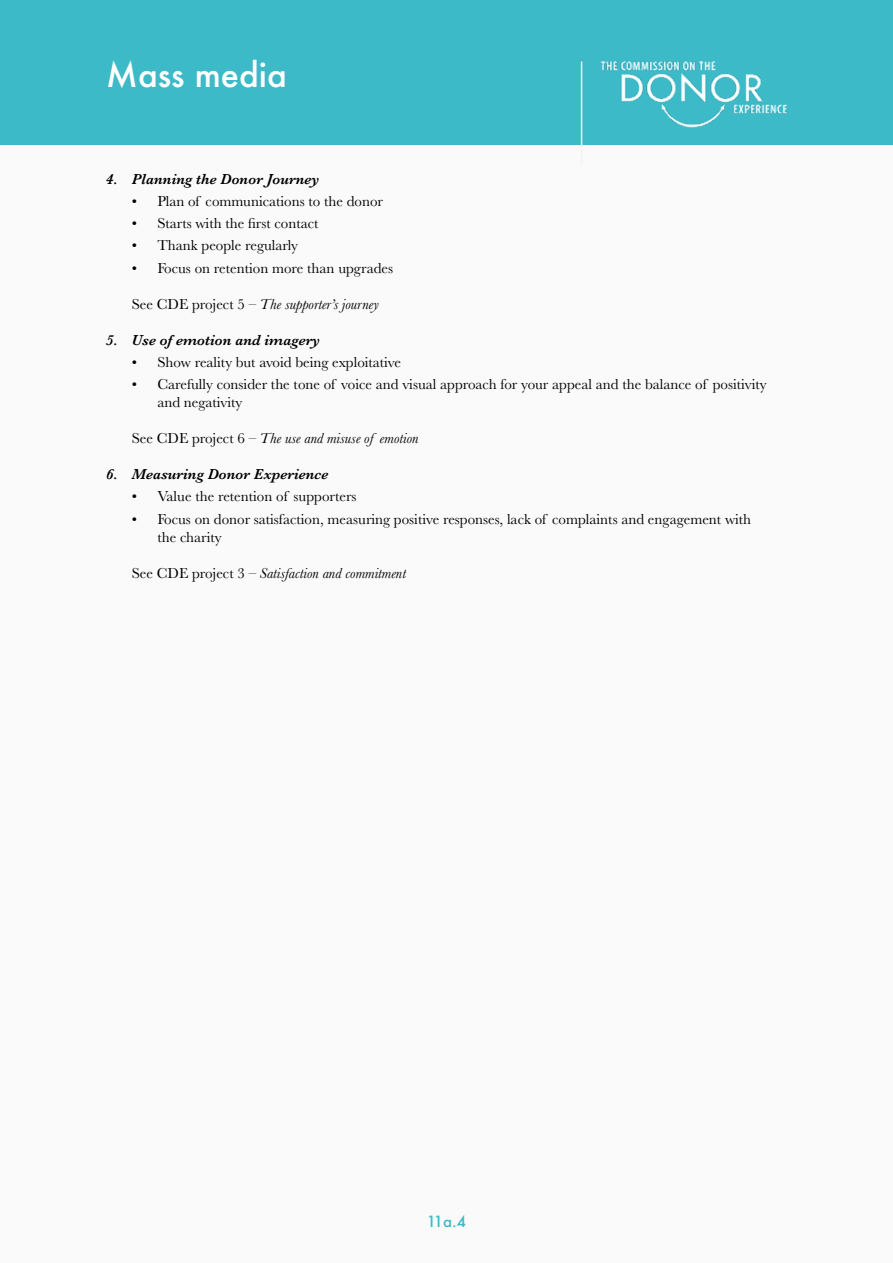
<style>
.page{position:relative;width:893px;height:1263px;background:#f9faf9}
.page>*{position:absolute;margin:0;border:0;box-sizing:border-box;transform-origin:0 0}
.t1{font:500 33px "Futura";color:#fff}
.t2{font:15px/18px "Baskerville";color:#000}
.t3{font:italic 15px "Baskerville";color:#000}
.t4{font:italic 600 15px "Baskerville";color:#000}
.t5{font:500 15px "Futura";color:#3cbac8}
.s1{font-style:normal}
</style>
<div class="page">
<div style="left:0;top:0;width:893px;height:145px;background:#3cbac8"></div>
<img style="left:601px;top:61px;width:187px;height:67px">
<hr style="left:581px;top:61px;width:1px;height:105px;background:#f2f5f2">
<h1 class="t1" style="left:106px;top:52px;width:182px">Mass media</h1>
<p class="t4" style="left:106px;top:169px;width:215px">4. Planning the Donor Journey</p>
<p class="t2" style="left:132px;top:192px;width:253px">• Plan of communications to the donor</p>
<p class="t2" style="left:132px;top:214px;width:188px">• Starts with the first contact</p>
<p class="t2" style="left:132px;top:237px;width:168px">• Thank people regularly</p>
<p class="t2" style="left:132px;top:259px;width:263px">• Focus on retention more than upgrades</p>
<p class="t3" style="left:132px;top:294px;width:249px"><span class="s1">See CDE project 5 –</span> The supporter’s journey</p>
<p class="t4" style="left:106px;top:330px;width:215px">5. Use of emotion and imagery</p>
<p class="t2" style="left:132px;top:353px;width:271px">• Show reality but avoid being exploitative</p>
<p class="t2" style="left:157px;top:375px;width:611px;text-indent:-26px">• Carefully consider the tone of voice and visual approach for your appeal and the balance of positivity and negativity</p>
<p class="t3" style="left:132px;top:428px;width:288px"><span class="s1">See CDE project 6 –</span> The use and misuse of emotion</p>
<p class="t4" style="left:106px;top:464px;width:224px">6. Measuring Donor Experience</p>
<p class="t2" style="left:132px;top:488px;width:226px">• Value the retention of supporters</p>
<p class="t2" style="left:157px;top:510px;width:595px;text-indent:-26px">• Focus on donor satisfaction, measuring positive responses, lack of complaints and engagement with the charity</p>
<p class="t3" style="left:132px;top:563px;width:276px"><span class="s1">See CDE project 3 –</span> Satisfaction and commitment</p>
<p class="t5" style="left:427px;top:1211px;width:41px">11a.4</p>
<p class="t5" style="left:442px;top:1211px;width:11px">4</p>
</div>
